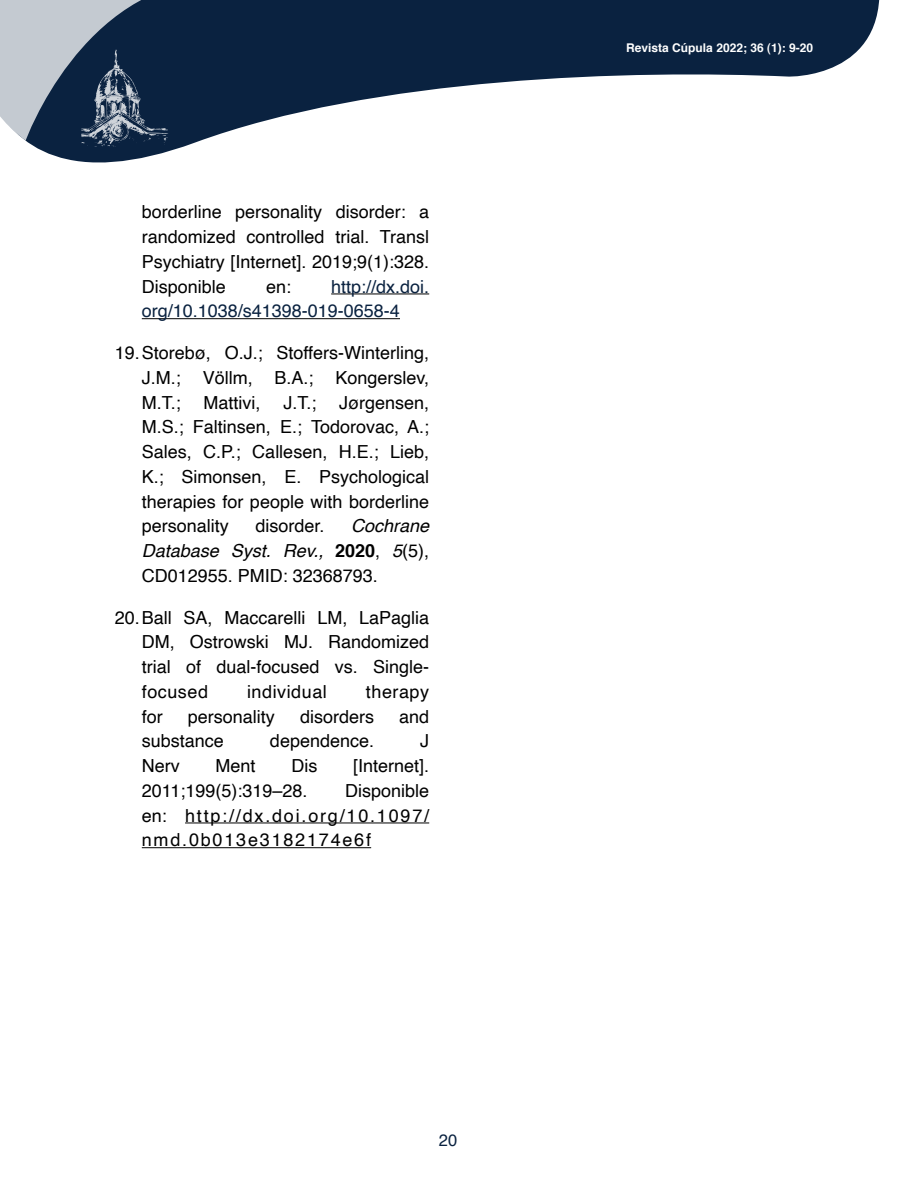
<style>
.page{position:relative;width:918px;height:1188px;background:#fff}
.page>*{position:absolute;margin:0;border:0;box-sizing:border-box;transform-origin:0 0}
.t1{font:18px/24.8px "Helvetica";color:#000;text-align:justify}
.t2{font:18px/24.8px "Helvetica";color:#0a2240}
.t3{font:18px "Helvetica";letter-spacing:.03em;color:#000}
.t4{font:16.5px "Helvetica";color:#0a2240}
.t5{font:700 12px "Helvetica";color:#fff}
.s1{font-style:italic}
.s2{font-weight:700}
</style>
<div class="page">
<svg style="left:35px;top:0;width:845px;height:163px;fill:#0a2240"></svg>
<svg style="left:0;top:0;width:215px;height:147px;background:#516277"></svg>
<hr style="left:331px;top:294px;width:98px;height:1px;background:#000">
<hr style="left:142px;top:318px;width:258px;height:1px;background:#000">
<hr style="left:185px;top:823px;width:244px;height:1px;background:#000">
<hr style="left:142px;top:847px;width:229px;height:1px;background:#000">
<p class="t1" style="left:142px;top:200px;width:289px">borderline personality disorder: a randomized controlled trial. Transl Psychiatry [Internet]. 2019;9(1):328.<br>Disponible</p>
<p class="t2" style="left:142px;top:274px;width:289px;text-indent:189px">http://dx.doi. org/10.1038/s41398-019-0658-4</p>
<p class="t1" style="left:142px;top:341px;width:289px;text-indent:-27px">19.Storebø, O.J.; Stoffers-Winterling, J.M.; Völlm, B.A.; Kongerslev, M.T.;</p>
<p class="t1" style="left:266px;top:274px;width:27px">en:</p>
<p class="t1" style="left:142px;top:390px;width:289px;text-indent:197px">Jørgensen, M.S.; Faltinsen, E.; Todorovac, A.; Sales, C.P.; Callesen, H.E.; Lieb, K.; Simonsen, E. Psychological therapies for people with borderline personality</p>
<p class="t1" style="left:204px;top:390px;width:59px">Mattivi,</p>
<p class="t1" style="left:283px;top:390px;width:35px">J.T.;</p>
<p class="t1" style="left:142px;top:514px;width:289px;text-indent:209px"><span class="s1">Cochrane Database Syst. Rev.,</span> <span class="s2">2020</span>, <span class="s1">5</span>(5), CD012955. PMID: 32368793.</p>
<p class="t1" style="left:142px;top:605px;width:289px;text-indent:-27px">20.Ball SA, Maccarelli LM, LaPaglia DM, Ostrowski MJ. Randomized trial of dual-focused vs. Single&shy;focused</p>
<p class="t1" style="left:255px;top:514px;width:71px">disorder.</p>
<p class="t3" style="left:247px;top:678px;width:81px">individual</p>
<p class="t3" style="left:366px;top:678px;width:65px">therapy</p>
<p class="t1" style="left:142px;top:704px;width:23px">for</p>
<p class="t1" style="left:188px;top:704px;width:89px">personality</p>
<p class="t1" style="left:300px;top:704px;width:76px">disorders</p>
<p class="t1" style="left:399px;top:704px;width:32px">and</p>
<p class="t1" style="left:142px;top:729px;width:84px">substance</p>
<p class="t1" style="left:270px;top:729px;width:106px">dependence.</p>
<p class="t1" style="left:420px;top:729px;width:10px">J</p>
<p class="t1" style="left:142px;top:754px;width:39px">Nerv</p>
<p class="t1" style="left:216px;top:754px;width:42px">Ment</p>
<p class="t1" style="left:291px;top:754px;width:27px">Dis</p>
<p class="t1" style="left:353px;top:754px;width:78px">[Internet].</p>
<p class="t1" style="left:142px;top:779px;width:167px">2011;199(5):319–28.</p>
<p class="t1" style="left:142px;top:779px;width:289px;text-indent:203px">Disponible en: http://dx.doi.org/10.1097/ nmd.0b013e3182174e6f</p>
<p class="t4" style="left:439px;top:1128px;width:20px">20</p>
<p class="t5" style="left:626px;top:40px;width:188px">Revista Cúpula 2022; 36 (1): 9-20</p>
</div>
